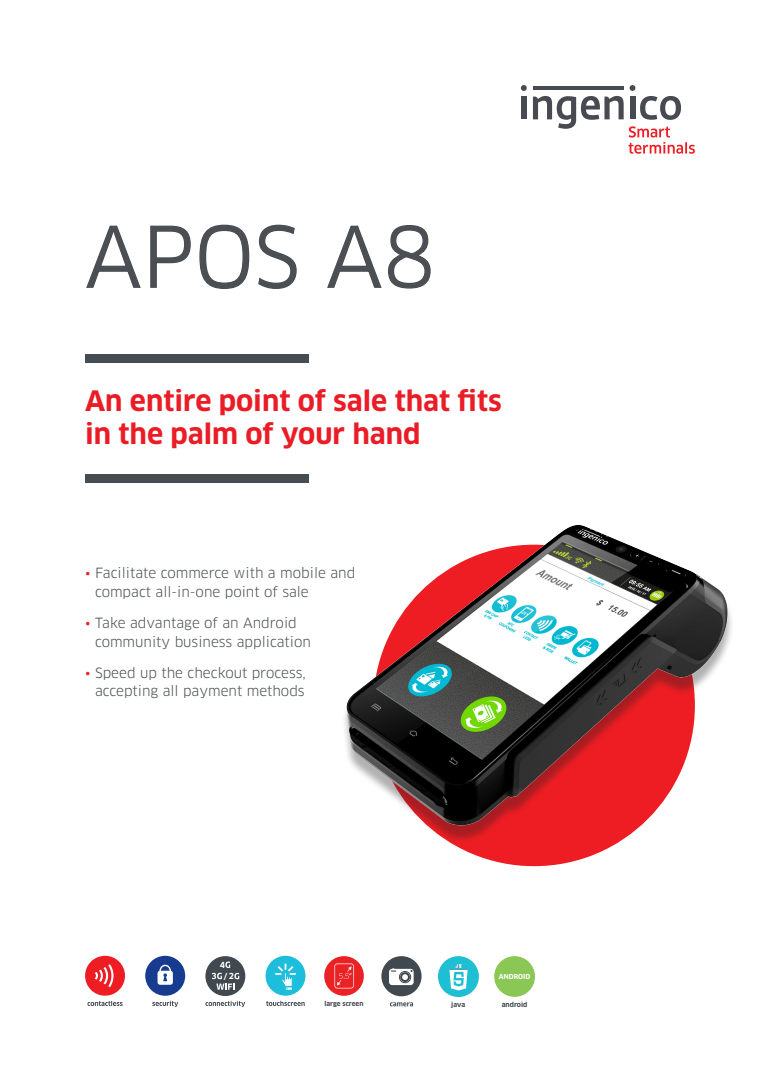
<style>
.page{position:relative;width:780px;height:1088px;background:#fff}
.page>*{position:absolute;margin:0;border:0;box-sizing:border-box;transform-origin:0 0}
.Nom_produit_65{font:81.25px "Clan Pro";color:#4b4f54}
.Accroche_recto{font:700 27.5px/33px "Clan Pro";color:#ea1d27}
.Texte_11_recto{font:13.75px/18.8px "Clan Pro";color:#4b4f54}
.t1{font:700 8.12px "Clan Pro";color:#fff}
.t2{font:700 7.88px "Clan Pro";color:#fff}
.t3{font:700 6.62px "Clan Pro";color:#414950}
.t4{font:700 6.62px "Clan Pro";color:#fff}
.t5{font:700 6.5px "Clan Pro";color:#414950}
.s1{color:#ec2225}
.s2{font-size:8.12px}
</style>
<div class="page">
<svg style="left:86px;top:225px;width:55px;height:63px"></svg>
<svg style="left:150px;top:225px;width:41px;height:63px"></svg>
<svg style="left:199px;top:224px;width:51px;height:65px"></svg>
<svg style="left:258px;top:224px;width:39px;height:65px"></svg>
<svg style="left:327px;top:225px;width:104px;height:64px"></svg>
<div style="left:521px;top:97px;width:5px;height:22px;background:#474a50"></div>
<svg style="left:521px;top:85px;width:5px;height:6px"></svg>
<svg style="left:533px;top:85px;width:161px;height:69px"></svg>
<div style="left:85px;top:354px;width:223px;height:9px;background:#464d52"></div>
<div style="left:85px;top:474px;width:223px;height:8px;background:#464d52"></div>
<div style="left:381px;top:956px;width:40px;height:40px;background:#414950;border-radius:50%"></div>
<svg style="left:390px;top:1002px;width:23px;height:4px"></svg>
<svg style="left:389px;top:968px;width:24px;height:17px"></svg>
<svg style="left:87px;top:1001px;width:36px;height:5px"></svg>
<div style="left:85px;top:956px;width:40px;height:40px;background:#ee1d23;border-radius:50%"></div>
<svg style="left:95px;top:964px;width:18px;height:23px"></svg>
<svg style="left:205px;top:1001px;width:40px;height:6px"></svg>
<div style="left:205px;top:956px;width:40px;height:40px;background:#414950;border-radius:50%"></div>
<svg style="left:212px;top:961px;width:27px;height:29px"></svg>
<svg style="left:152px;top:1001px;width:26px;height:6px"></svg>
<div style="left:145px;top:956px;width:40px;height:40px;background:#173b8e;border-radius:50%"></div>
<svg style="left:157px;top:965px;width:16px;height:20px"></svg>
<svg style="left:265px;top:956px;width:40px;height:50px"></svg>
<div style="left:438px;top:956px;width:41px;height:41px;background:#1ebed3;border-radius:50%"></div>
<img style="left:438px;top:963px;width:41px;height:27px">
<div style="left:373px;top:545px;width:321px;height:321px;background:#ee1d23;border-radius:50%"></div>
<div style="left:341px;top:531px;width:393px;height:313px;background:#231f20;opacity:.35"></div>
<img style="left:345px;top:525px;width:382px;height:300px">
<div style="left:494px;top:956px;width:41px;height:41px;background:#8ac754;border-radius:50%"></div>
<div style="left:324px;top:956px;width:40px;height:40px;background:#eb2225;border-radius:50%"></div>
<img style="left:334px;top:963px;width:20px;height:26px">
<p class="Nom_produit_65" style="left:85px;top:209px;width:352px">APOS A8</p>
<p class="Accroche_recto" style="left:85px;top:385px;width:418px">An entire point of sale that fits in the palm of your hand</p>
<p class="Texte_11_recto" style="left:95px;top:563px;width:262px;text-indent:-10px"><span class="s1">•</span> Facilitate commerce with a mobile and compact all-in-one point of sale</p>
<p class="Texte_11_recto" style="left:95px;top:613px;width:217px;text-indent:-10px"><span class="s1">•</span> Take advantage of an Android community business application</p>
<p class="Texte_11_recto" style="left:85px;top:663px;width:222px;text-align:right"><span class="s1">•</span> Speed up the checkout process, accepting all payment methods</p>
<p class="t1" style="left:220px;top:960px;width:7px">4</p>
<p class="t2" style="left:224px;top:971px;width:12px">/<span class="s2">2</span></p>
<p class="t5" style="left:324px;top:1000px;width:40px">large screen</p>
<p class="t3" style="left:451px;top:1001px;width:16px">java</p>
<p class="t4" style="left:499px;top:973px;width:33px">ANDROID</p>
<p class="t3" style="left:501px;top:1001px;width:27px">android</p>
</div>
